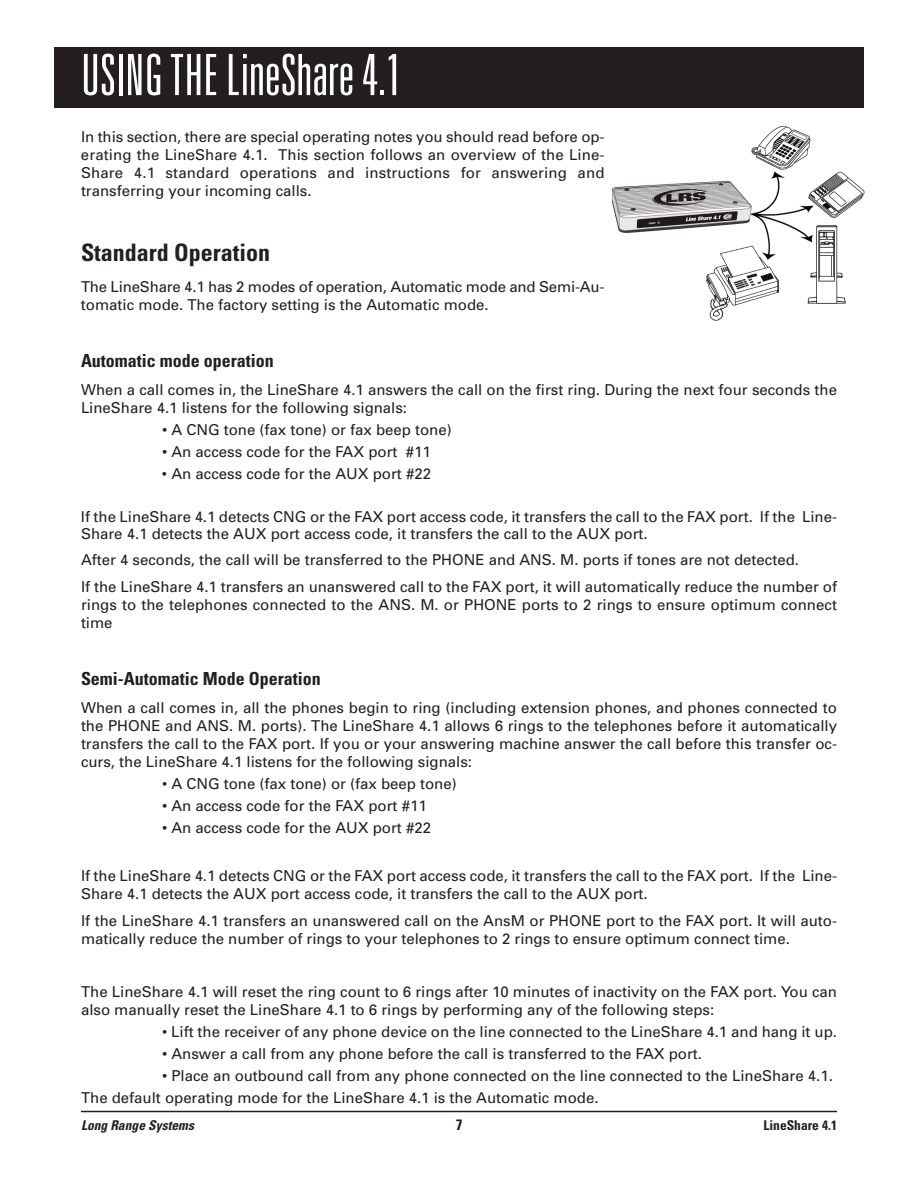
<style>
.page{position:relative;width:918px;height:1188px;background:#fff}
.page>*{position:absolute;margin:0;border:0;box-sizing:border-box;transform-origin:0 0}
.t1{font:300 ultra-condensed 57px "Univers";color:#fff}
.t2{font:700 condensed 24px "Univers";color:#231f20}
.t3{font:700 condensed 18px "Univers";color:#231f20}
.t4{font:15px/18px "Univers";color:#231f20}
.t5{font:700 condensed 15px "Univers";color:#231f20}
.t6{font:italic 700 condensed 13.5px "Univers";letter-spacing:.005em;color:#231f20}
.t7{font:700 condensed 13.5px "Univers";color:#231f20}
</style>
<div class="page">
<div style="left:54px;top:47px;width:810px;height:61px;background:#231f20"></div>
<hr style="left:81px;top:1111px;width:756px;height:1px;background:#231f20">
<img style="left:612px;top:127px;width:252px;height:194px">
<h1 class="t1" style="left:81px;top:54px;width:322px">USINGTHE LineShare4.1</h1>
<p class="t4" style="left:81px;top:129px;width:525px;text-align:justify">In this section, there are special operating notes you should read before op&shy;erating the LineShare 4.1. This section follows an overview of the Line-Share 4.1 standard operations and instructions for answering and transferring your incoming calls.</p>
<h2 class="t2" style="left:81px;top:244px;width:191px">Standard Operation</h2>
<p class="t4" style="left:81px;top:279px;width:525px">The LineShare 4.1 has 2 modes of operation, Automatic mode and Semi-Au&shy;tomatic mode. The factory setting is the Automatic mode.</p>
<p class="t3" style="left:81px;top:354px;width:194px">Automatic mode operation</p>
<p class="t4" style="left:81px;top:382px;width:758px">When a call comes in, the LineShare 4.1 answers the call on the first ring. During the next four seconds the<br>LineShare 4.1 listens for the following signals:</p>
<p class="t4" style="left:162px;top:422px;width:291px">• A CNG tone (fax tone) or fax beep tone)</p>
<p class="t4" style="left:162px;top:444px;width:270px">• An access code for the FAX port #11</p>
<p class="t4" style="left:162px;top:466px;width:271px">• An access code for the AUX port #22</p>
<p class="t4" style="left:81px;top:510px;width:758px;line-height:16.5px">If the LineShare 4.1 detects CNG or the FAX port access code, it transfers the call to the FAX port. If the Line-<br>Share 4.1 detects the AUX port access code, it transfers the call to the AUX port.</p>
<p class="t4" style="left:81px;top:548px;width:758px;line-height:26.7px">After 4 seconds, the call will be transferred to the PHONE and ANS. M. ports if tones are not detected.<br>If the LineShare 4.1 transfers an unanswered call to the FAX port, it will automatically reduce the number of</p>
<p class="t4" style="left:81px;top:597px;width:758px">rings to the telephones connected to the ANS. M. or PHONE ports to 2 rings to ensure optimum connect time</p>
<p class="t3" style="left:81px;top:672px;width:241px">Semi-Automatic Mode Operation</p>
<p class="t4" style="left:81px;top:700px;width:758px;text-align:justify">When a call comes in, all the phones begin to ring (including extension phones, and phones connected to the PHONE and ANS. M. ports). The LineShare 4.1 allows 6 rings to the telephones before it automatically transfers the call to the FAX port. If you or your answering machine answer the call before this transfer oc&shy;curs, the LineShare 4.1 listens for the following signals:</p>
<p class="t4" style="left:162px;top:776px;width:296px">• A CNG tone (fax tone) or (fax beep tone)</p>
<p class="t4" style="left:162px;top:798px;width:266px">• An access code for the FAX port #11</p>
<p class="t4" style="left:162px;top:820px;width:271px">• An access code for the AUX port #22</p>
<p class="t4" style="left:81px;top:868px;width:758px">If the LineShare 4.1 detects CNG or the FAX port access code, it transfers the call to the FAX port. If the Line-<br>Share 4.1 detects the AUX port access code, it transfers the call to the AUX port.</p>
<p class="t4" style="left:81px;top:913px;width:758px">If the LineShare 4.1 transfers an unanswered call on the AnsM or PHONE port to the FAX port. It will auto&shy;matically reduce the number of rings to your telephones to 2 rings to ensure optimum connect time.</p>
<p class="t4" style="left:81px;top:984px;width:758px">The LineShare 4.1 will reset the ring count to 6 rings after 10 minutes of inactivity on the FAX port. You can also manually reset the LineShare 4.1 to 6 rings by performing any of the following steps:</p>
<p class="t4" style="left:162px;top:1024px;width:677px">• Lift the receiver of any phone device on the line connected to the LineShare 4.1 and hang it up.</p>
<p class="t4" style="left:162px;top:1046px;width:542px">• Answer a call from any phone before the call is transferred to the FAX port.</p>
<p class="t4" style="left:81px;top:1066px;width:753px;line-height:22.2px;text-indent:81px">• Place an outbound call from any phone connected on the line connected to the LineShare 4.1.<br>The default operating mode for the LineShare 4.1 is the Automatic mode.</p>
<p class="t6" style="left:81px;top:1120px;width:115px">Long Range Systems</p>
<p class="t5" style="left:456px;top:1119px;width:8px">7</p>
<p class="t7" style="left:764px;top:1120px;width:75px">LineShare 4.1</p>
</div>
